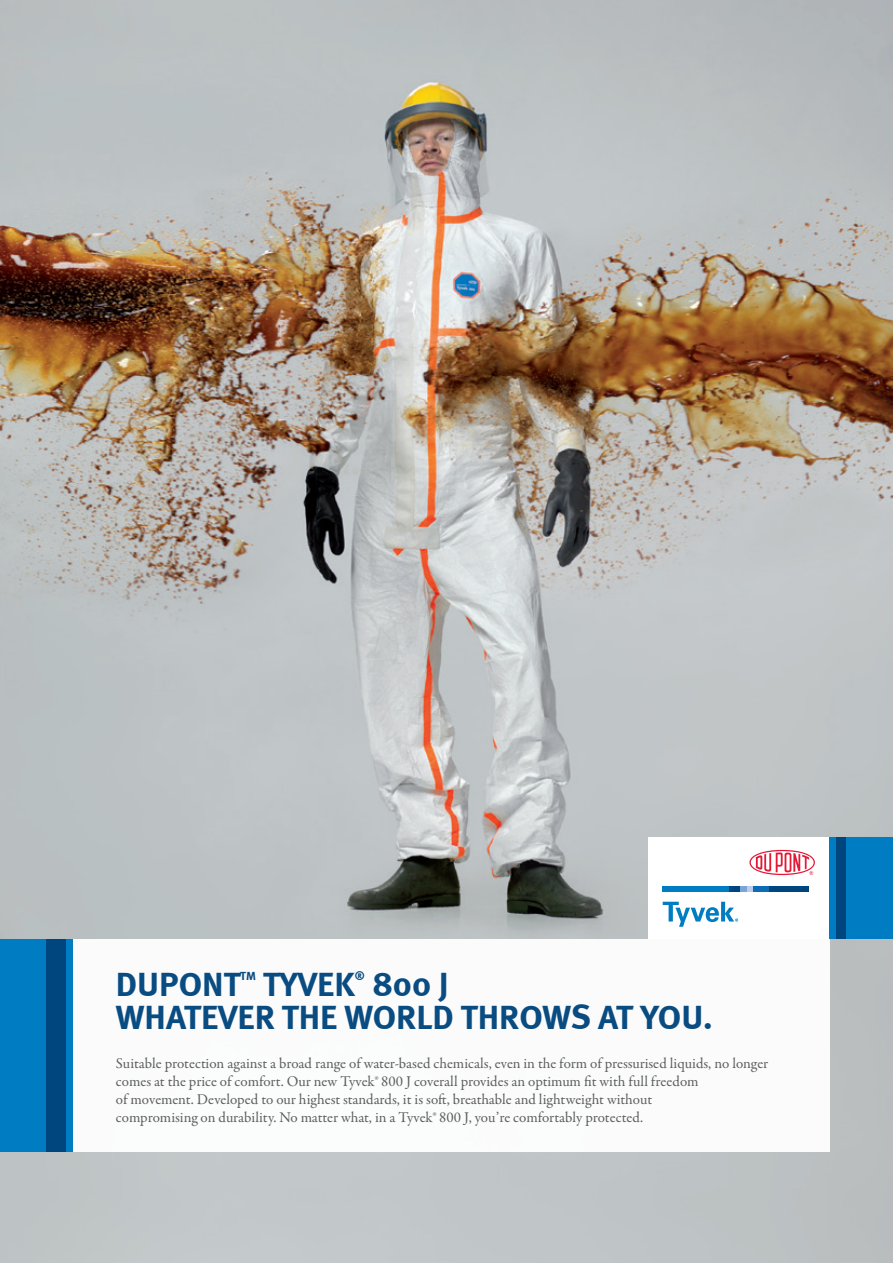
<style>
.page{position:relative;width:893px;height:1263px;background:#fff}
.page>*{position:absolute;margin:0;border:0;box-sizing:border-box;transform-origin:0 0}
.t1{font:700 34.5px "Meta";color:#00467e}
.t2{font:15px/18px "Garamond Premr Pro";color:#57585a}
.t3{font:700 12.15px "Meta";color:#00467e}
</style>
<div class="page">
<img style="left:0;top:0;width:893px;height:1263px">
<div style="left:66px;top:939px;width:7px;height:212px;background:#007cc2"></div>
<div style="left:73px;top:939px;width:757px;height:212px;background:#fff"></div>
<div style="left:0;top:939px;width:48px;height:212px;background:#007cc2"></div>
<div style="left:46px;top:939px;width:20px;height:212px;background:#00467e"></div>
<div style="left:648px;top:838px;width:182px;height:101px;background:#fff"></div>
<div style="left:830px;top:838px;width:63px;height:101px;background:#007cc2"></div>
<div style="left:836px;top:838px;width:10px;height:101px;background:#00467e"></div>
<svg style="left:749px;top:850px;width:66px;height:25px"></svg>
<div style="left:663px;top:886px;width:66px;height:5px;background:#007cc2"></div>
<div style="left:769px;top:886px;width:40px;height:5px;background:#00467e"></div>
<svg style="left:663px;top:902px;width:75px;height:25px"></svg>
<div style="left:729px;top:886px;width:11px;height:5px;background:#00467e"></div>
<svg style="left:740px;top:886px;width:13px;height:5px"></svg>
<div style="left:753px;top:886px;width:16px;height:5px;background:#0d6cb6"></div>
<h1 class="t1" style="left:116px;top:963px;width:126px">DUPONT</h1>
<p class="t3" style="left:240px;top:969px;width:17px">TM</p>
<h1 class="t1" style="left:263px;top:963px;width:93px">TYVEK</h1>
<p class="t3" style="left:355px;top:969px;width:11px">®</p>
<h1 class="t1" style="left:372px;top:963px;width:78px">800 J</h1>
<h1 class="t1" style="left:116px;top:996px;width:87px">WHATEVE</h1>
<h1 class="t1" style="left:255px;top:996px;width:460px">R THE WORLD THROWS AT YOU .</h1>
<p class="t2" style="left:116px;top:1054px;width:654px">Suitable protection against a broad range of water-based chemicals, even in the form of pressurised liquids, no longer comes at the price of comfort. Our new Tyvek® 800 J coverall provides an optimum fit with full freedom<br>of movement. Developed to our highest standards, it is soft, breathable and lightweight without<br>compromising on durability. No matter what, in a Tyvek® 800 J, you’re comfortably protected.</p>
</div>
